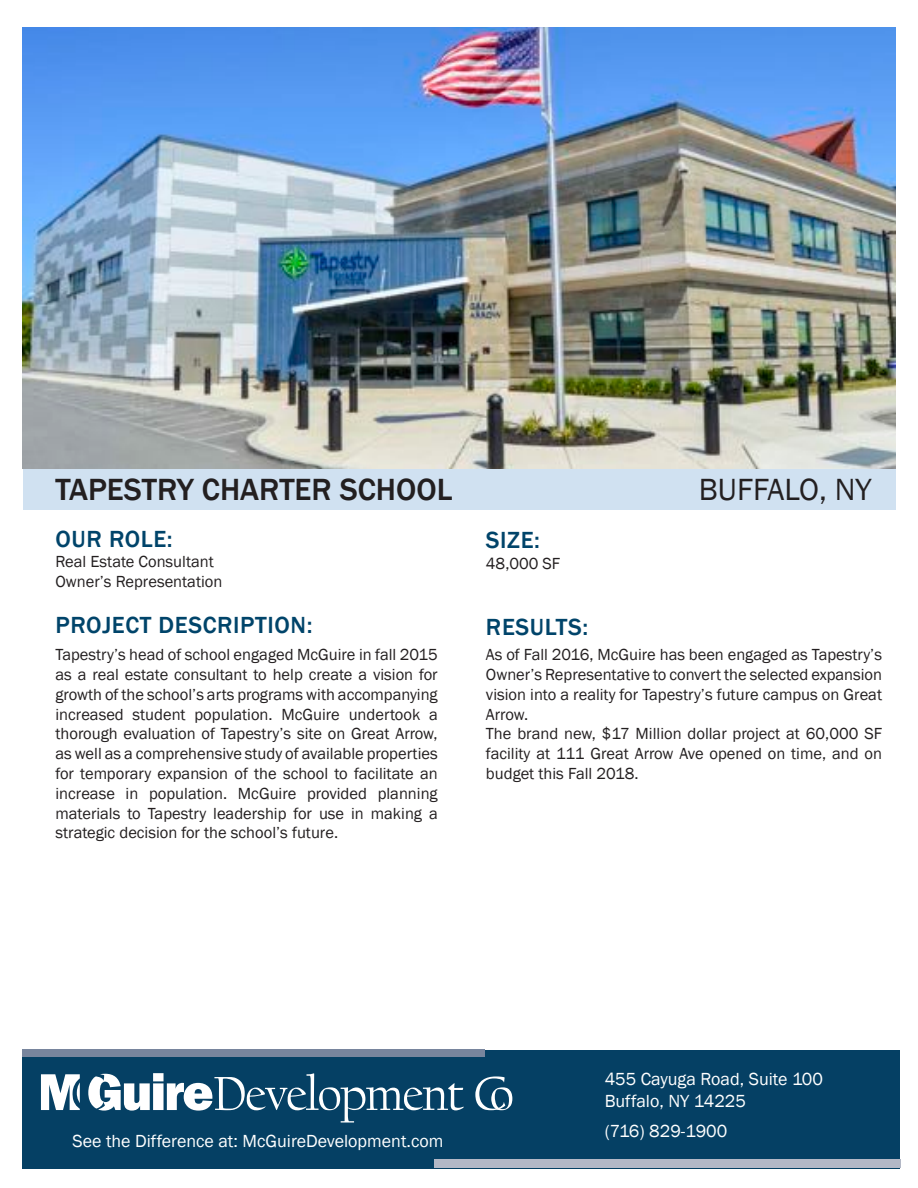
<style>
.page{position:relative;width:918px;height:1188px;background:#fff}
.page>*{position:absolute;margin:0;border:0;box-sizing:border-box;transform-origin:0 0}
.t1{font:500 31.5px "Franklin Gothic";color:#231f20}
.t2{font:31.5px "Franklin Gothic";color:#231f20}
.t3{font:500 24px "Franklin Gothic";letter-spacing:.025em;color:#00446a}
.t4{font:18px/21.6px "Franklin Gothic";color:#fff}
.t5{font:16.5px/19.8px "Franklin Gothic";color:#231f20}
</style>
<div class="page">
<div style="left:23px;top:1050px;width:877px;height:118px;background:#054064"></div>
<svg style="left:475px;top:1076px;width:37px;height:34px"></svg>
<svg style="left:88px;top:1073px;width:376px;height:50px"></svg>
<svg style="left:41px;top:1074px;width:39px;height:36px"></svg>
<div style="left:434px;top:1159px;width:466px;height:9px;background:#b3b8c6"></div>
<div style="left:23px;top:1050px;width:462px;height:7px;background:#78859d"></div>
<div style="left:23px;top:468px;width:873px;height:42px;background:#d0e1f1"></div>
<img style="left:22px;top:27px;width:873px;height:441px">
<h1 class="t1" style="left:55px;top:471px;width:398px">TAPESTRY CHARTER SCHOOL</h1>
<h1 class="t2" style="left:699px;top:471px;width:174px">BUFFALO, NY</h1>
<h2 class="t3" style="left:55px;top:525px;width:119px">OUR ROLE:</h2>
<h2 class="t3" style="left:486px;top:526px;width:55px">SIZE:</h2>
<p class="t5" style="left:486px;top:553px;width:76px">48,000 SF</p>
<p class="t5" style="left:55px;top:552px;width:168px">Real Estate Consultant<br>Owner’s Representation</p>
<h2 class="t3" style="left:55px;top:611px;width:258px">PROJECT DESCRIPTION:</h2>
<p class="t5" style="left:55px;top:644px;width:384px;text-align:justify">Tapestry’s head of school engaged McGuire in fall 2015 as a real estate consultant to help create a vision for growth of the school’s arts programs with accompanying increased student population. McGuire undertook a thorough evaluation of Tapestry’s site on Great Arrow, as well as a comprehensive study of available properties for temporary expansion of the school to facilitate an increase in population. McGuire provided planning materials to Tapestry leadership for use in making a strategic decision for the school’s future.</p>
<h2 class="t3" style="left:486px;top:613px;width:104px">RESULTS:</h2>
<p class="t5" style="left:486px;top:644px;width:398px">As of Fall 2016, McGuire has been engaged as Tapestry’s Owner’s Representative to convert the selected expansion vision into a reality for Tapestry’s future campus on Great Arrow.<br>The brand new, $17 Million dollar project at 60,000 SF facility at 111 Great Arrow Ave opened on time, and on budget this Fall 2018.</p>
<p class="t4" style="left:73px;top:1130px;width:372px">See the Difference at: McGuireDevelopment.com</p>
<p class="t4" style="left:605px;top:1068px;width:220px">455 Cayuga Road, Suite 100<br>Buffalo, NY 14225</p>
<p class="t4" style="left:605px;top:1119px;width:124px">(716) 829-1900</p>
</div>
